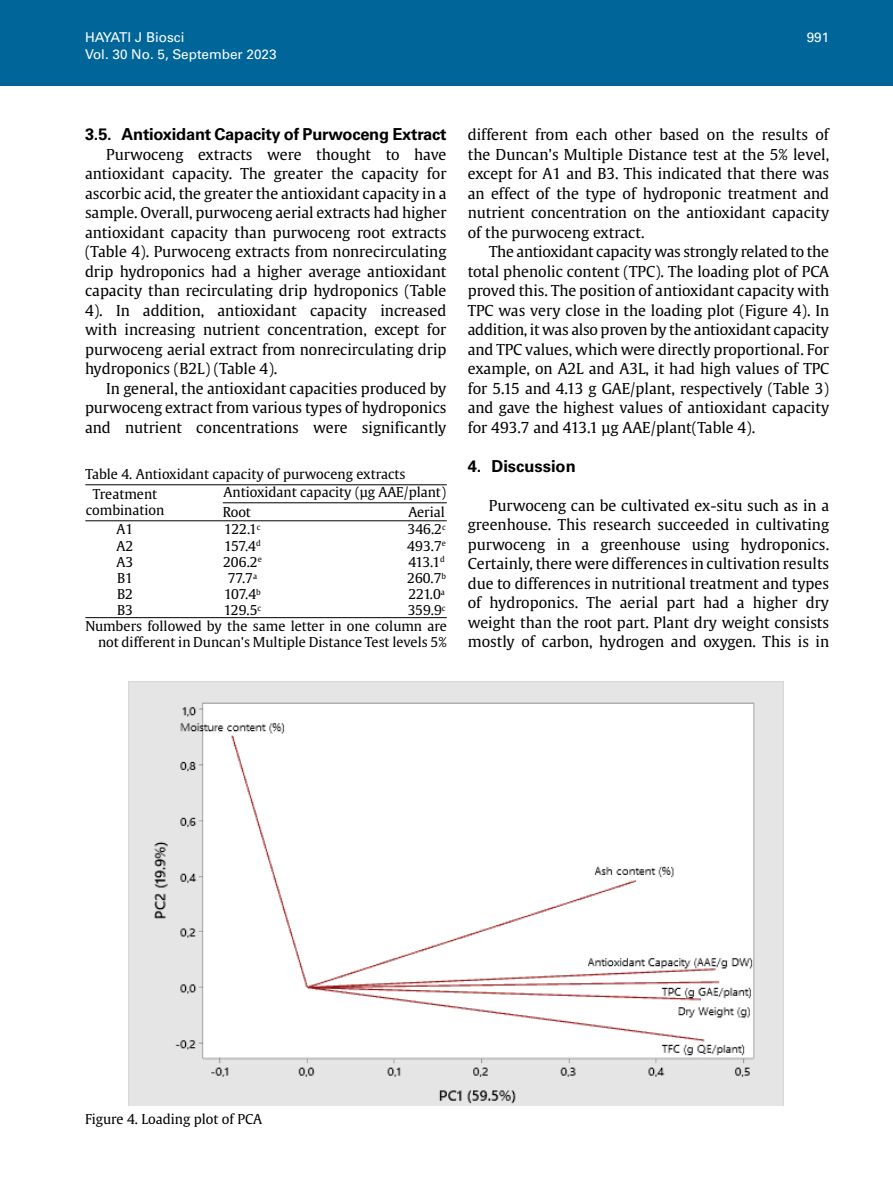
<style>
.page{position:relative;width:893px;height:1191px;background:#fff}
.page>*{position:absolute;margin:0;border:0;box-sizing:border-box;transform-origin:0 0}
.t1{font:700 16.5px "Univers LT Std";letter-spacing:-.015em;color:#000}
.t2{font:15px/19.5px "Gulliver";color:#000;text-align:justify}
.t3{font:13.5px/16.2px "Gulliver";color:#000;text-align:justify}
.t4{font:13.5px "Univers LT Std";color:#fff}
.t5{font:13.5px/16.2px "Gulliver";letter-spacing:-.02em;color:#000;text-align:center}
</style>
<div class="page">
<hr style="left:85px;top:484px;width:362px;height:1px;background:#000">
<hr style="left:85px;top:520px;width:362px;height:1px;background:#000">
<hr style="left:223px;top:502px;width:224px;height:1px;background:#000">
<hr style="left:85px;top:617px;width:362px;height:1px;background:#000">
<img style="left:128px;top:681px;width:656px;height:425px">
<div style="left:0;top:0;width:893px;height:85px;background:#069"></div>
<p class="t4" style="left:85px;top:30px;width:101px">HAYATI J Biosci</p>
<p class="t4" style="left:807px;top:30px;width:24px">991</p>
<p class="t4" style="left:85px;top:46px;width:193px">Vol. 30 No. 5, September 2023</p>
<p class="t1" style="left:85px;top:125px;width:363px">3.5. Antioxidant Capacity of Purwoceng Extract</p>
<p class="t2" style="left:85px;top:144px;width:363px;text-indent:21px">Purwoceng extracts were thought to have antioxidant capacity. The greater the capacity for ascorbic acid, the greater the antioxidant capacity in a sample. Overall, purwoceng aerial extracts had higher antioxidant capacity than purwoceng root extracts (Table 4). Purwoceng extracts from nonrecirculating drip hydroponics had a higher average antioxidant capacity than recirculating drip hydroponics (Table 4). In addition, antioxidant capacity increased with increasing nutrient concentration, except for purwoceng aerial extract from nonrecirculating drip hydroponics (B2L) (Table 4).</p>
<p class="t2" style="left:85px;top:378px;width:363px;text-indent:21px">In general, the antioxidant capacities produced by purwoceng extract from various types of hydroponics and nutrient concentrations were significantly</p>
<p class="t3" style="left:85px;top:466px;width:322px">Table 4. Antioxidant capacity of purwoceng extracts</p>
<p class="t3" style="left:86px;top:486px;width:80px;text-align:center">Treatment combination</p>
<p class="t3" style="left:224px;top:484px;width:224px">Antioxidant capacity (µg AAE/plant)</p>
<p class="t3" style="left:223px;top:503px;width:30px">Root</p>
<p class="t3" style="left:408px;top:503px;width:38px">Aerial</p>
<p class="t3" style="left:117px;top:521px;width:18px">A1<br>A2<br>A3<br>B1<br>B2<br>B3</p>
<p class="t5" style="left:223px;top:521px;width:40px">122.1<sup>c<br></sup>157.4<sup>d<br></sup>206.2<sup>e<br></sup>77.7<sup>a<br></sup>107.4<sup>b<br></sup>129.5<sup>c</sup></p>
<p class="t3" style="left:407px;top:521px;width:40px">346.2<sup>c </sup>493.7<sup>e </sup>413.1<sup>d </sup>260.7<sup>b </sup>221.0<sup>a </sup>359.9<sup>c</sup></p>
<p class="t3" style="left:85px;top:618px;width:363px;text-align:right">Numbers followed by the same letter in one column are not different in Duncan's Multiple Distance Test levels 5%</p>
<p class="t2" style="left:468px;top:125px;width:363px">different from each other based on the results of the Duncan's Multiple Distance test at the 5% level, except for A1 and B3. This indicated that there was an effect of the type of hydroponic treatment and nutrient concentration on the antioxidant capacity of the purwoceng extract.</p>
<p class="t2" style="left:468px;top:242px;width:363px;text-indent:21px">The antioxidant capacity was strongly related to the total phenolic content (TPC). The loading plot of PCA proved this. The position of antioxidant capacity with TPC was very close in the loading plot (Figure 4). In addition, it was also proven by the antioxidant capacity and TPC values, which were directly proportional. For example, on A2L and A3L, it had high values of TPC for 5.15 and 4.13 g GAE/plant, respectively (Table 3) and gave the highest values of antioxidant capacity for 493.7 and 413.1 µg AAE/plant(Table 4).</p>
<p class="t1" style="left:468px;top:456px;width:109px">4. Discussion</p>
<p class="t2" style="left:468px;top:495px;width:363px;text-indent:21px">Purwoceng can be cultivated ex-situ such as in a greenhouse. This research succeeded in cultivating purwoceng in a greenhouse using hydroponics.<br>Certainly, there were differences in cultivation results due to differences in nutritional treatment and types of hydroponics. The aerial part had a higher dry weight than the root part. Plant dry weight consists mostly of carbon, hydrogen and oxygen. This is in</p>
<p class="t3" style="left:85px;top:1111px;width:179px">Figure 4. Loading plot of PCA</p>
</div>
